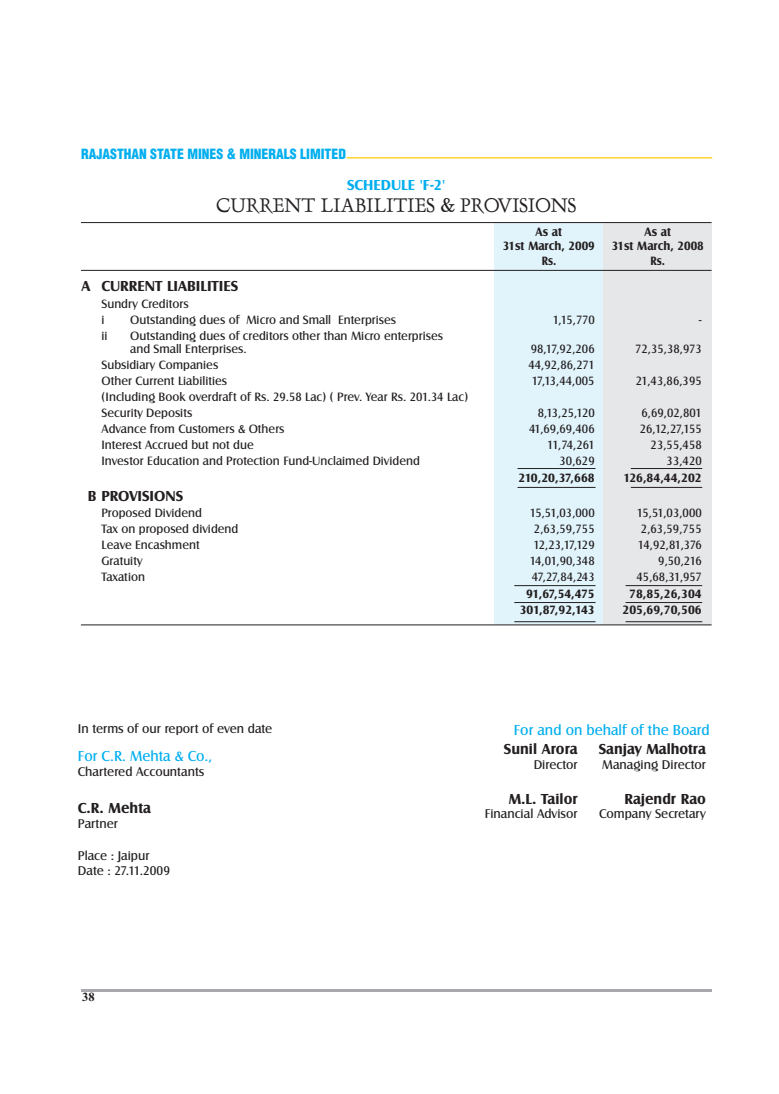
<style>
.page{position:relative;width:779px;height:1094px;background:#fff}
.page>*{position:absolute;margin:0;border:0;box-sizing:border-box;transform-origin:0 0}
.t1{font:22.5px "Dauphin Plain";color:#231f20}
.t2{font:700 15px "Castle T";color:#231f20}
.t3{font:15px "Castle T";color:#00aeef}
.t4{font:700 15px "Castle T";color:#00aeef}
.t5{font:13.75px "Switzerland Cond Black";color:#00aeef}
.t6{font:13.12px/15.6px "Castle T";color:#231f20}
.t7{font:12.5px/16px "Castle T";color:#231f20}
.t8{font:700 12.5px "Castle T";color:#231f20}
.t9{font:700 12.5px/13.9px "Castle T";color:#231f20;text-align:center;scale:.96 1}
.t10{font:700 12.5px "Castle T";letter-spacing:-.025em;color:#231f20}
.t11{font:700 12.5px "Castle T";letter-spacing:-.02em;color:#231f20}
.t12{font:700 12.5px "Castle T";color:#231f20;scale:.88 1}
.t13{font:700 12.5px "Times New Roman";color:#231f20}
</style>
<div class="page">
<div style="left:494px;top:222px;width:109px;height:403px;background:#e1f4fc"></div>
<div style="left:603px;top:222px;width:108px;height:403px;background:#e6e7e9"></div>
<hr style="left:81px;top:222px;width:630px;height:1px;background:#231f20">
<hr style="left:81px;top:270px;width:630px;height:1px;background:#231f20">
<hr style="left:81px;top:624px;width:630px;height:1px;background:#231f20">
<hr style="left:517px;top:468px;width:78px;height:1px;background:#231f20">
<hr style="left:630px;top:468px;width:72px;height:1px;background:#231f20">
<hr style="left:517px;top:487px;width:78px;height:1px;background:#231f20">
<hr style="left:630px;top:487px;width:72px;height:1px;background:#231f20">
<hr style="left:514px;top:585px;width:81px;height:1px;background:#231f20">
<hr style="left:625px;top:585px;width:77px;height:1px;background:#231f20">
<hr style="left:514px;top:602px;width:81px;height:1px;background:#231f20">
<hr style="left:625px;top:602px;width:77px;height:1px;background:#231f20">
<hr style="left:514px;top:621px;width:81px;height:1px;background:#231f20">
<hr style="left:625px;top:621px;width:77px;height:1px;background:#231f20">
<hr style="left:81px;top:989px;width:630px;height:2px;background:#a8a9ad">
<hr style="left:346px;top:157px;width:366px;height:1px;background:#feca0a">
<p class="t5" style="left:81px;top:145px;width:266px">RAJASTHAN STATE MINES &amp; MINERALS LIMITED</p>
<p class="t4" style="left:347px;top:177px;width:100px">SCHEDULE 'F-2'</p>
<h1 class="t1" style="left:216px;top:196px;width:361px">CURRENT LIABILITIES &amp; PROVISIONS</h1>
<p class="t9" style="left:502px;top:225px;width:97px">As at<br>31st March, 2009</p>
<p class="t12" style="left:542px;top:255px;width:18px">Rs.</p>
<p class="t9" style="left:611px;top:225px;width:97px">As at<br>31st March, 2008</p>
<p class="t12" style="left:650px;top:255px;width:18px">Rs.</p>
<p class="t2" style="left:82px;top:279px;width:158px">A CURRENT LIABILITIES</p>
<p class="t7" style="left:101px;top:295px;width:88px">Sundry Creditors i</p>
<p class="t7" style="left:130px;top:311px;width:267px">Outstanding dues of Micro and Small Enterprises</p>
<p class="t7" style="left:552px;top:311px;width:43px">1,15,770</p>
<p class="t7" style="left:698px;top:311px;width:4px">-</p>
<p class="t7" style="left:101px;top:327px;width:8px">ii</p>
<p class="t7" style="left:130px;top:329px;width:314px;line-height:13.5px">Outstanding dues of creditors other than Micro enterprises and Small Enterprises.</p>
<p class="t7" style="left:530px;top:341px;width:65px">98,17,92,206</p>
<p class="t7" style="left:635px;top:341px;width:68px">72,35,38,973</p>
<p class="t7" style="left:101px;top:357px;width:118px">Subsidiary Companies</p>
<p class="t7" style="left:528px;top:357px;width:68px">44,92,86,271</p>
<p class="t7" style="left:101px;top:373px;width:127px">Other Current Liabilities</p>
<p class="t7" style="left:531px;top:373px;width:64px">17,13,44,005</p>
<p class="t7" style="left:635px;top:373px;width:67px">21,43,86,395</p>
<p class="t7" style="left:101px;top:389px;width:368px">(Including Book overdraft of Rs. 29.58 Lac) ( Prev. Year Rs. 201.34 Lac)<br>Security Deposits</p>
<p class="t7" style="left:537px;top:405px;width:59px">8,13,25,120</p>
<p class="t7" style="left:641px;top:405px;width:62px">6,69,02,801</p>
<p class="t7" style="left:101px;top:421px;width:184px">Advance from Customers &amp; Others</p>
<p class="t7" style="left:529px;top:421px;width:67px">41,69,69,406</p>
<p class="t7" style="left:640px;top:421px;width:63px">26,12,27,155</p>
<p class="t7" style="left:101px;top:437px;width:154px">Interest Accrued but not due</p>
<p class="t7" style="left:547px;top:437px;width:49px">11,74,261</p>
<p class="t7" style="left:650px;top:437px;width:53px">23,55,458</p>
<p class="t7" style="left:101px;top:453px;width:320px">Investor Education and Protection Fund-Unclaimed Dividend</p>
<p class="t7" style="left:559px;top:453px;width:37px">30,629</p>
<p class="t7" style="left:666px;top:453px;width:37px">33,420</p>
<p class="t10" style="left:518px;top:471px;width:78px">210,20,37,668</p>
<p class="t8" style="left:623px;top:471px;width:80px">126,84,44,202</p>
<p class="t2" style="left:88px;top:488px;width:97px">B PROVISIONS</p>
<p class="t7" style="left:101px;top:505px;width:102px">Proposed Dividend</p>
<p class="t7" style="left:530px;top:505px;width:66px">15,51,03,000</p>
<p class="t7" style="left:637px;top:505px;width:66px">15,51,03,000</p>
<p class="t7" style="left:101px;top:521px;width:138px">Tax on proposed dividend</p>
<p class="t7" style="left:534px;top:521px;width:62px">2,63,59,755</p>
<p class="t7" style="left:641px;top:521px;width:62px">2,63,59,755</p>
<p class="t7" style="left:101px;top:537px;width:100px">Leave Encashment</p>
<p class="t7" style="left:533px;top:537px;width:63px">12,23,17,129</p>
<p class="t7" style="left:638px;top:537px;width:65px">14,92,81,376</p>
<p class="t7" style="left:101px;top:553px;width:43px">Gratuity</p>
<p class="t7" style="left:529px;top:553px;width:66px">14,01,90,348</p>
<p class="t7" style="left:658px;top:553px;width:45px">9,50,216</p>
<p class="t7" style="left:101px;top:569px;width:45px">Taxation</p>
<p class="t7" style="left:531px;top:569px;width:64px">47,27,84,243</p>
<p class="t7" style="left:636px;top:569px;width:67px">45,68,31,957</p>
<p class="t8" style="left:526px;top:587px;width:70px">91,67,54,475</p>
<p class="t8" style="left:629px;top:587px;width:74px">78,85,26,304</p>
<p class="t11" style="left:519px;top:603px;width:76px">301,87,92,143</p>
<p class="t8" style="left:622px;top:603px;width:81px">205,69,70,506</p>
<p class="t6" style="left:78px;top:721px;width:196px">In terms of our report of even date</p>
<p class="t6" style="left:78px;top:763px;width:128px">Chartered Accountants</p>
<p class="t2" style="left:78px;top:801px;width:75px">C.R. Mehta</p>
<p class="t6" style="left:78px;top:816px;width:42px">Partner</p>
<p class="t3" style="left:78px;top:748px;width:136px">For C.R. Mehta &amp; Co.,</p>
<p class="t6" style="left:78px;top:847px;width:94px">Place : Jaipur<br>Date : 27.11.2009</p>
<p class="t13" style="left:82px;top:992px;width:14px">38</p>
<p class="t3" style="left:513px;top:722px;width:197px">For and on behalf of the Board</p>
<p class="t2" style="left:504px;top:741px;width:75px">Sunil Arora</p>
<p class="t2" style="left:598px;top:741px;width:109px">Sanjay Malhotra</p>
<p class="t6" style="left:533px;top:756px;width:45px">Director</p>
<p class="t6" style="left:602px;top:756px;width:105px">Managing Director</p>
<p class="t2" style="left:508px;top:791px;width:70px">M.L. Tailor</p>
<p class="t2" style="left:624px;top:791px;width:83px">Rajendr Rao</p>
<p class="t6" style="left:484px;top:806px;width:94px">Financial Advisor</p>
<p class="t6" style="left:599px;top:806px;width:108px">Company Secretary</p>
</div>
